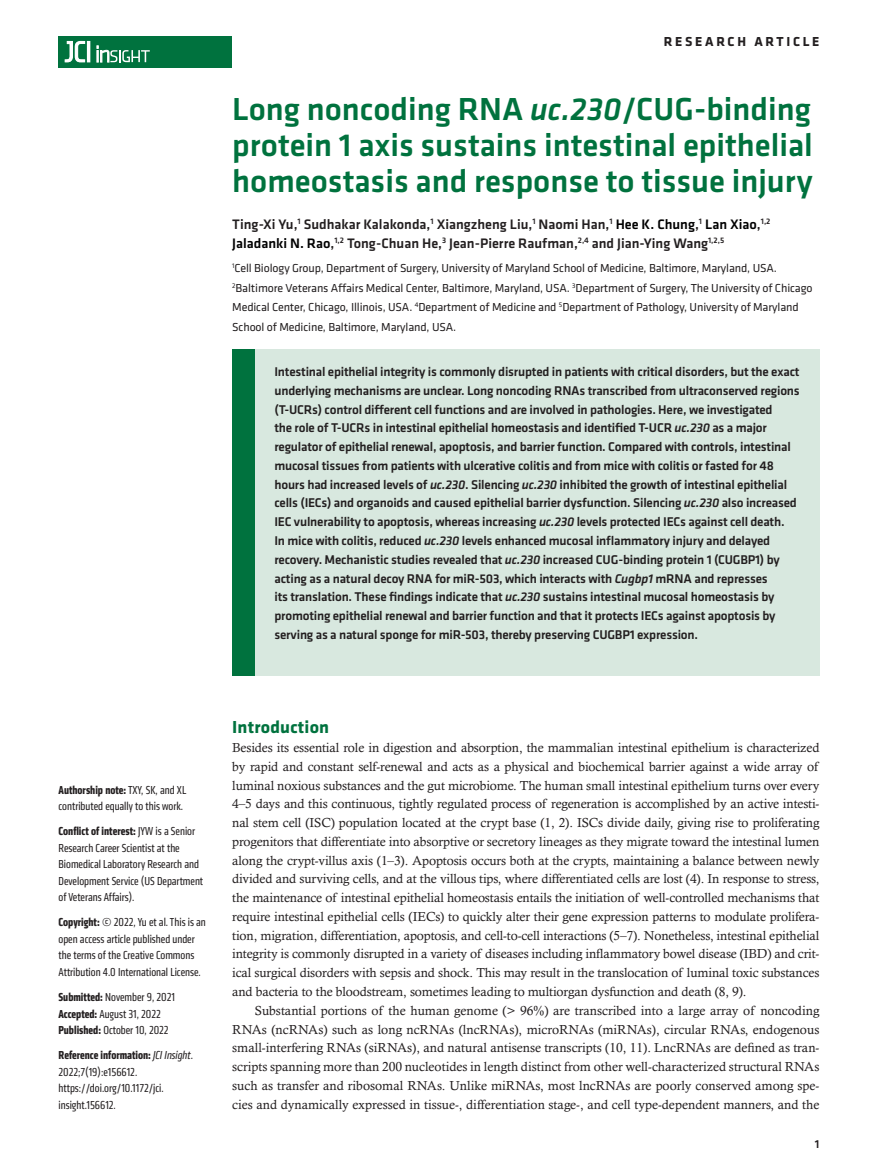
<style>
.page{position:relative;width:878px;height:1175px;background:#fff}
.page>*{position:absolute;margin:0;border:0;box-sizing:border-box;transform-origin:0 0}
.Head_level_1{font:500 33px/36px "Klavika Basic";color:#00723e;text-align:justify}
.Head_level_2{font:700 18px "Klavika";letter-spacing:.01em;color:#00723e}
.Authors{font:500 14.25px/19.5px "Klavika Basic";color:#231f20}
.t1{font:700 13.5px "Klavika Basic";letter-spacing:.2em;color:#231f20}
.Normal_first{font:13.2px/18.8px "Calisto MT Std";letter-spacing:-.01em;color:#231f20;text-align:justify}
.Abstract_standfirst{font:500 13.2px/18.8px "Klavika Basic";letter-spacing:-.015em;color:#231f20}
.Info_box{font:condensed 12px/16.5px "Klavika";color:#231f20}
.Affiliations{font:12px/19.5px "Klavika";letter-spacing:-.01em;color:#231f20}
.t2{font:500 12px "Klavika Basic";color:#231f20}
.s1{font-style:italic}
.s2{color:#000}
.s3{font-weight:700}
</style>
<div class="page">
<div style="left:59px;top:36px;width:173px;height:31px;background:#00723e"></div>
<hr style="left:87px;top:41px;width:3px;height:21px;background:#fff">
<svg style="left:64px;top:41px;width:21px;height:22px"></svg>
<svg style="left:97px;top:46px;width:53px;height:16px"></svg>
<div style="left:232px;top:349px;width:587px;height:327px;background:#d8e8df"></div>
<div style="left:232px;top:349px;width:22px;height:327px;background:#00723e"></div>
<p class="t1" style="left:663px;top:32px;width:157px">RESEARCH ARTICLE</p>
<p class="Head_level_1" style="left:232px;top:91px;width:582px">Long noncoding RNA <span class="s1">uc.230</span>/CUG-binding protein 1 axis sustains intestinal epithelial homeostasis and response to tissue injury</p>
<p class="Authors" style="left:232px;top:214px;width:539px">Ting-Xi Yu,<sup>1</sup> Sudhakar Kalakonda,<sup>1</sup> Xiangzheng Liu,<sup>1</sup> Naomi Han,<sup>1</sup> <span class="s2">Hee K. Chung</span>,<sup>1</sup> <span class="s2">Lan Xiao</span>,<sup>1,2<br></sup><span class="s2">Jaladanki N. Rao</span>,<sup>1,2</sup> Tong-Chuan He,<sup>3</sup> Jean-Pierre Raufman,<sup>2,4</sup> and Jian-Ying Wang<sup>1,2,5</sup></p>
<p class="Affiliations" style="left:232px;top:258px;width:582px"><sup>1</sup>Cell Biology Group, Department of Surgery, University of Maryland School of Medicine, Baltimore, Maryland, USA.<br><sup>2</sup>Baltimore Veterans Affairs Medical Center, Baltimore, Maryland, USA. <sup>3</sup>Department of Surgery, The University of Chicago Medical Center, Chicago, Illinois, USA. <sup>4</sup>Department of Medicine and <sup>5</sup>Department of Pathology, University of Maryland School of Medicine, Baltimore, Maryland, USA.</p>
<p class="Abstract_standfirst" style="left:274px;top:362px;width:527px">Intestinal epithelial integrity is commonly disrupted in patients with critical disorders, but the exact underlying mechanisms are unclear. Long noncoding RNAs transcribed from ultraconserved regions (T-UCRs) control different cell functions and are involved in pathologies. Here, we investigated<br>the role of T-UCRs in intestinal epithelial homeostasis and identified T-UCR <span class="s1">uc.230</span> as a major regulator of epithelial renewal, apoptosis, and barrier function. Compared with controls, intestinal mucosal tissues from patients with ulcerative colitis and from mice with colitis or fasted for 48 hours had increased levels of <span class="s1">uc.230</span>. Silencing <span class="s1">uc.230</span> inhibited the growth of intestinal epithelial cells (IECs) and organoids and caused epithelial barrier dysfunction. Silencing <span class="s1">uc.230</span> also increased IEC vulnerability to apoptosis, whereas increasing <span class="s1">uc.230</span> levels protected IECs against cell death.<br>In mice with colitis, reduced <span class="s1">uc.230</span> levels enhanced mucosal inflammatory injury and delayed recovery. Mechanistic studies revealed that <span class="s1">uc.230</span> increased CUG-binding protein 1 (CUGBP1) by acting as a natural decoy RNA for miR-503, which interacts with <span class="s1">Cugbp1</span> mRNA and represses<br>its translation. These findings indicate that <span class="s1">uc.230</span> sustains intestinal mucosal homeostasis by promoting epithelial renewal and barrier function and that it protects IECs against apoptosis by serving as a natural sponge for miR-503, thereby preserving CUGBP1 expression.</p>
<p class="Info_box" style="left:59px;top:781px;width:129px"><span class="s3">Authorship note:</span> TXY, SK, and XL contributed equally to this work.</p>
<p class="Info_box" style="left:59px;top:823px;width:146px"><span class="s3">Conflict of interest:</span> JYW is a Senior Research Career Scientist at the Biomedical Laboratory Research and Development Service (US Department of Veterans Affairs).</p>
<p class="Info_box" style="left:59px;top:914px;width:149px"><span class="s3">Copyright:</span> © 2022, Yu et al. This is an open access article published under the terms of the Creative Commons Attribution 4.0 International License.</p>
<p class="Info_box" style="left:59px;top:988px;width:118px"><span class="s3">Submitted:</span> November 9, 2021<br><span class="s3">Accepted:</span> August 31, 2022<br><span class="s3">Published:</span> October 10, 2022</p>
<p class="Info_box" style="left:59px;top:1046px;width:136px"><span class="s3">Reference information:</span> <span class="s1">JCI Insight</span>.<br>2022;7(19):e156612. https://doi.org/10.1172/jci. insight.156612.</p>
<p class="Head_level_2" style="left:232px;top:714px;width:98px">Introduction</p>
<p class="Normal_first" style="left:232px;top:738px;width:588px">Besides its essential role in digestion and absorption, the mammalian intestinal epithelium is characterized by rapid and constant self-renewal and acts as a physical and biochemical barrier against a wide array of luminal noxious substances and the gut microbiome. The human small intestinal epithelium turns over every 4–5 days and this continuous, tightly regulated process of regeneration is accomplished by an active intesti&shy;nal stem cell (ISC) population located at the crypt base (1, 2). ISCs divide daily, giving rise to proliferating progenitors that differentiate into absorptive or secretory lineages as they migrate toward the intestinal lumen along the crypt-villus axis (1–3). Apoptosis occurs both at the crypts, maintaining a balance between newly divided and surviving cells, and at the villous tips, where differentiated cells are lost (4). In response to stress, the maintenance of intestinal epithelial homeostasis entails the initiation of well-controlled mechanisms that require intestinal epithelial cells (IECs) to quickly alter their gene expression patterns to modulate prolifera&shy;tion, migration, differentiation, apoptosis, and cell-to-cell interactions (5–7). Nonetheless, intestinal epithelial integrity is commonly disrupted in a variety of diseases including inflammatory bowel disease (IBD) and crit&shy;ical surgical disorders with sepsis and shock. This may result in the translocation of luminal toxic substances and bacteria to the bloodstream, sometimes leading to multiorgan dysfunction and death (8, 9).</p>
<p class="Normal_first" style="left:232px;top:1000px;width:588px;text-indent:22px">Substantial portions of the human genome (&gt; 96%) are transcribed into a large array of noncoding RNAs (ncRNAs) such as long ncRNAs (lncRNAs), microRNAs (miRNAs), circular RNAs, endogenous small-interfering RNAs (siRNAs), and natural antisense transcripts (10, 11). LncRNAs are defined as tran&shy;scripts spanning more than 200 nucleotides in length distinct from other well-characterized structural RNAs such as transfer and ribosomal RNAs. Unlike miRNAs, most lncRNAs are poorly conserved among spe&shy;cies and dynamically expressed in tissue-, differentiation stage-, and cell type-dependent manners, and the</p>
<p class="t2" style="left:814px;top:1135px;width:6px">1</p>
</div>
